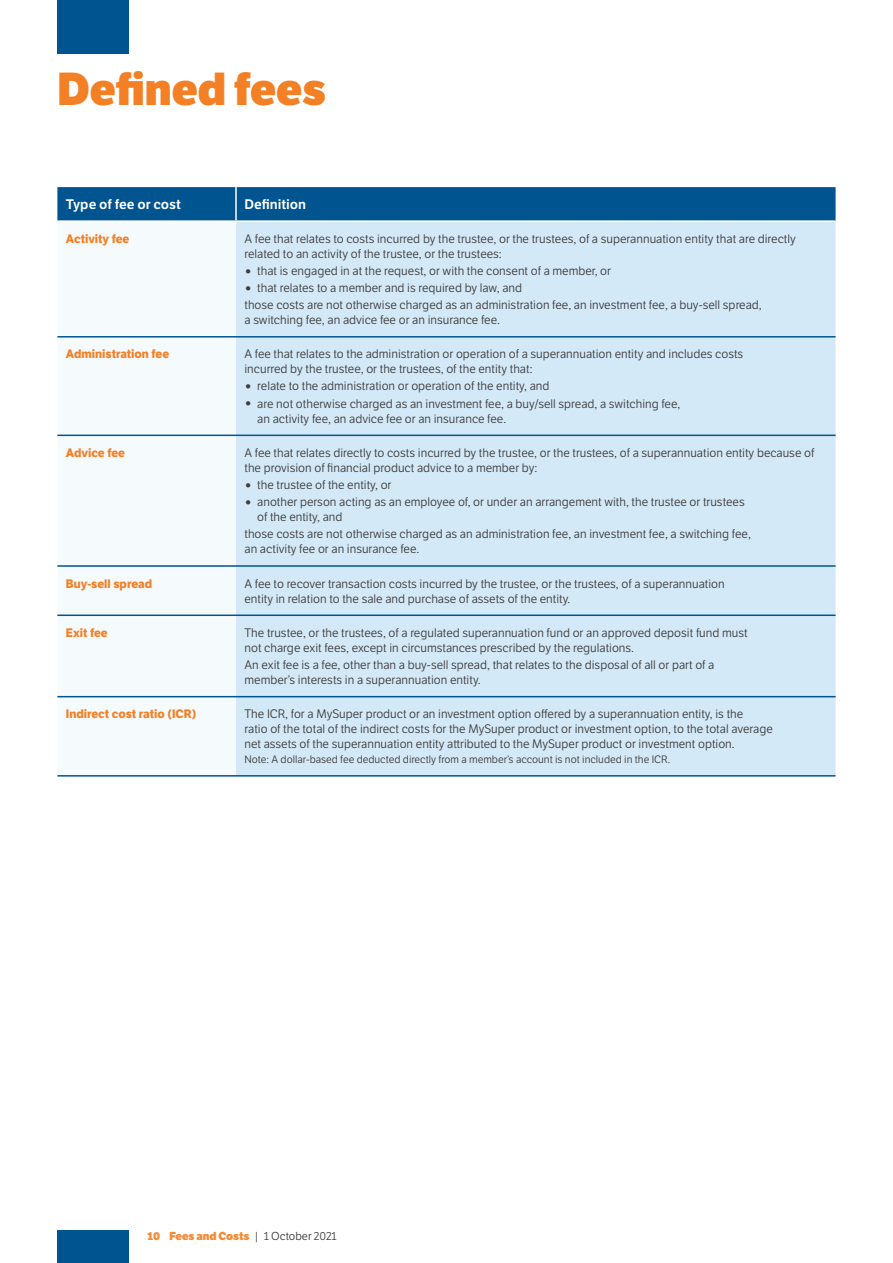
<style>
.page{position:relative;width:893px;height:1263px;background:#fff}
.page>*{position:absolute;margin:0;border:0;box-sizing:border-box;transform-origin:0 0}
._2020__Page_Heading{font:800 45px "LFT Etica";color:#f48026}
._2020__Table_Subhead{font:13.5px "LFT Etica SB";letter-spacing:-.005em;color:#fff}
._2020__Table_Body_8{font:12px/15px "LFT Etica";color:#3e3e3f}
._2020__Table_Body_8-2{font:700 12px "LFT Etica";color:#f48026}
.t1{font:800 11.25px "LFT Etica";color:#f58b37}
._2020__Disclaimer_Sm{font:10.5px "LFT Etica";color:#3e3e3f}
.s1{font-weight:700;font-size:15px}
.s2{font-weight:400;color:#3e3e3f}
</style>
<div class="page">
<div style="left:57px;top:0;width:72px;height:54px;background:#005490"></div>
<div style="left:57px;top:1230px;width:72px;height:33px;background:#005490"></div>
<div style="left:57px;top:187px;width:779px;height:33px;background:#005490"></div>
<div style="left:57px;top:434px;width:179px;height:264px;background:#f5fafd"></div>
<div style="left:236px;top:222px;width:600px;height:553px;background:#d4e9f7"></div>
<hr style="left:235px;top:187px;width:2px;height:33px;background:#fff">
<hr style="left:57px;top:336px;width:179px;height:2px;background:#005490">
<hr style="left:236px;top:336px;width:600px;height:2px;background:#005490">
<hr style="left:57px;top:435px;width:179px;height:1px;background:#005490">
<hr style="left:236px;top:435px;width:600px;height:1px;background:#005490">
<hr style="left:57px;top:565px;width:179px;height:2px;background:#005490">
<hr style="left:236px;top:565px;width:600px;height:2px;background:#005490">
<hr style="left:57px;top:614px;width:179px;height:2px;background:#005490">
<hr style="left:236px;top:614px;width:600px;height:2px;background:#005490">
<hr style="left:57px;top:696px;width:179px;height:1px;background:#005490">
<hr style="left:236px;top:696px;width:600px;height:1px;background:#005490">
<hr style="left:57px;top:775px;width:179px;height:1px;background:#005490">
<hr style="left:236px;top:775px;width:600px;height:1px;background:#005490">
<p class="_2020__Page_Heading" style="left:57px;top:61px;width:270px">Defined fees</p>
<p class="_2020__Table_Subhead" style="left:66px;top:196px;width:116px">Type of fee or cost</p>
<p class="_2020__Table_Subhead" style="left:244px;top:196px;width:63px">Definition</p>
<p class="_2020__Table_Body_8-2" style="left:66px;top:231px;width:65px">Activity fee</p>
<p class="_2020__Table_Body_8" style="left:244px;top:231px;width:553px">A fee that relates to costs incurred by the trustee, or the trustees, of a superannuation entity that are directly related to an activity of the trustee, or the trustees:</p>
<p class="_2020__Table_Body_8" style="left:244px;top:263px;width:368px"><span class="s1">•</span> that is engaged in at the request, or with the consent of a member, or</p>
<p class="_2020__Table_Body_8" style="left:244px;top:280px;width:279px"><span class="s1">•</span> that relates to a member and is required by law, and</p>
<p class="_2020__Table_Body_8" style="left:244px;top:298px;width:519px">those costs are not otherwise charged as an administration fee, an investment fee, a buy-sell spread, a switching fee, an advice fee or an insurance fee.</p>
<p class="_2020__Table_Body_8-2" style="left:66px;top:347px;width:105px">Administration fee</p>
<p class="_2020__Table_Body_8" style="left:244px;top:347px;width:500px">A fee that relates to the administration or operation of a superannuation entity and includes costs incurred by the trustee, or the trustees, of the entity that:</p>
<p class="_2020__Table_Body_8" style="left:244px;top:379px;width:306px"><span class="s1">•</span> relate to the administration or operation of the entity, and</p>
<p class="_2020__Table_Body_8" style="left:257px;top:396px;width:425px;text-indent:-13px"><span class="s1">•</span> are not otherwise charged as an investment fee, a buy/sell spread, a switching fee, an activity fee, an advice fee or an insurance fee.</p>
<p class="_2020__Table_Body_8-2" style="left:66px;top:445px;width:61px">Advice fee</p>
<p class="_2020__Table_Body_8" style="left:244px;top:445px;width:571px">A fee that relates directly to costs incurred by the trustee, or the trustees, of a superannuation entity because of the provision of financial product advice to a member by:</p>
<p class="_2020__Table_Body_8" style="left:244px;top:478px;width:148px"><span class="s1">•</span> the trustee of the entity, or</p>
<p class="_2020__Table_Body_8" style="left:257px;top:495px;width:489px;text-indent:-13px"><span class="s1">•</span> another person acting as an employee of, or under an arrangement with, the trustee or trustees of the entity, and</p>
<p class="_2020__Table_Body_8" style="left:244px;top:527px;width:508px">those costs are not otherwise charged as an administration fee, an investment fee, a switching fee, an activity fee or an insurance fee.</p>
<p class="_2020__Table_Body_8-2" style="left:66px;top:576px;width:88px">Buy-sell spread</p>
<p class="_2020__Table_Body_8" style="left:244px;top:576px;width:482px">A fee to recover transaction costs incurred by the trustee, or the trustees, of a superannuation entity in relation to the sale and purchase of assets of the entity.</p>
<p class="_2020__Table_Body_8-2" style="left:66px;top:625px;width:43px">Exit fee</p>
<p class="_2020__Table_Body_8" style="left:244px;top:625px;width:505px">The trustee, or the trustees, of a regulated superannuation fund or an approved deposit fund must not charge exit fees, except in circumstances prescribed by the regulations.</p>
<p class="_2020__Table_Body_8" style="left:244px;top:657px;width:471px">An exit fee is a fee, other than a buy-sell spread, that relates to the disposal of all or part of a member’s interests in a superannuation entity.</p>
<p class="_2020__Table_Body_8-2" style="left:66px;top:707px;width:132px">Indirect cost ratio (ICR)</p>
<p class="_2020__Table_Body_8" style="left:244px;top:707px;width:530px">The ICR, for a MySuper product or an investment option offered by a superannuation entity, is the<br>ratio of the total of the indirect costs for the MySuper product or investment option, to the total average net assets of the superannuation entity attributed to the MySuper product or investment option.</p>
<p class="_2020__Disclaimer_Sm" style="left:244px;top:753px;width:427px">Note: A dollar-based fee deducted directly from a member’s account is not included in the ICR.</p>
<p class="t1" style="left:147px;top:1229px;width:191px">10 Fees and Costs <span class="s2">| 1 October 2021</span></p>
</div>
